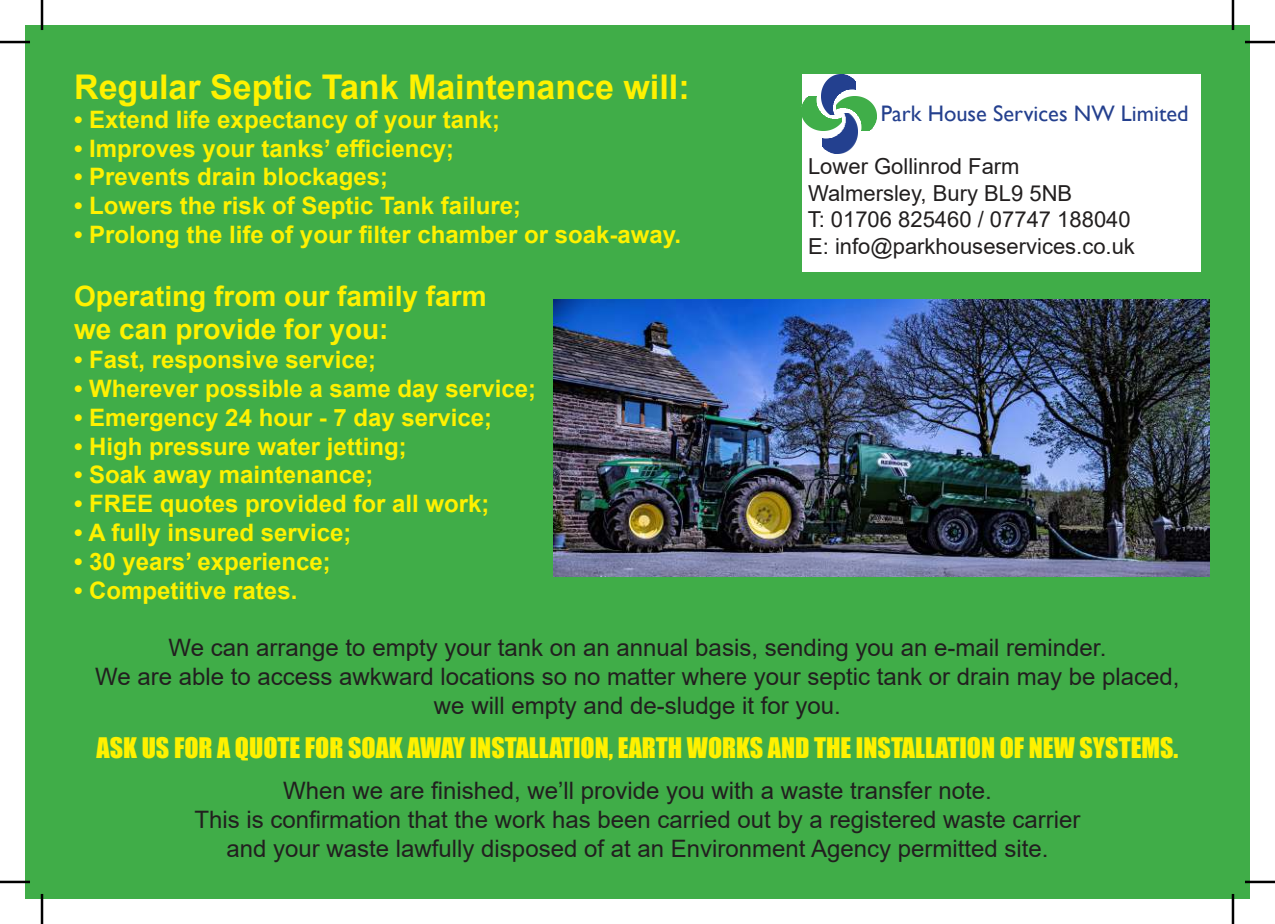
<style>
.page{position:relative;width:1275px;height:924px;background:#fff}
.page>*{position:absolute;margin:0;border:0;box-sizing:border-box;transform-origin:0 0}
.t1{font:700 34px "Arial";color:#fff100}
.t2{font:700 28px/33.6px "Arial";color:#fff100}
.t3{font:26px "Impact";color:#fff100}
.t4{font:700 24px "Arial";color:#fff100}
.t5{font:24px/28.8px "Arial";color:#221f1f;text-align:center}
.t6{font:22.4px "Gill Sans";color:#24408e}
.t7{font:22px/26.4px "Arial";color:#221f1f}
</style>
<div class="page">
<div style="left:25px;top:25px;width:1225px;height:873px;background:#40ad48"></div>
<img style="left:553px;top:299px;width:656px;height:277px">
<div style="left:802px;top:74px;width:398px;height:198px;background:#fff"></div>
<img style="left:855px;top:96px;width:21px;height:35px">
<img style="left:823px;top:113px;width:34px;height:40px">
<img style="left:802px;top:96px;width:40px;height:35px">
<img style="left:821px;top:74px;width:34px;height:40px">
<hr style="left:0;top:41px;width:30px;height:2px;background:#000">
<hr style="left:1245px;top:41px;width:30px;height:2px;background:#000">
<hr style="left:0;top:880px;width:30px;height:2px;background:#000">
<hr style="left:1245px;top:880px;width:30px;height:2px;background:#000">
<hr style="left:41px;top:0;width:2px;height:30px;background:#000">
<hr style="left:41px;top:893px;width:2px;height:30px;background:#000">
<hr style="left:1231px;top:0;width:3px;height:30px;background:#000">
<hr style="left:1231px;top:893px;width:3px;height:30px;background:#000">
<h1 class="t1" style="left:74px;top:74px;width:617px">Regular Septic Tank Maintenance will:</h1>
<p class="t4" style="left:74px;top:102px;width:427px">• Extend life expectancy of your tank;</p>
<p class="t4" style="left:74px;top:131px;width:381px">• Improves your tanks’ efficiency;</p>
<p class="t4" style="left:74px;top:160px;width:315px">• Prevents drain blockages;</p>
<p class="t4" style="left:74px;top:189px;width:448px">• Lowers the risk of Septic Tank failure;</p>
<p class="t4" style="left:74px;top:218px;width:608px">• Prolong the life of your filter chamber or soak-away.</p>
<p class="t2" style="left:74px;top:281px;width:414px">Operating from our family farm we can provide for you:</p>
<p class="t4" style="left:74px;top:342px;width:303px">• Fast, responsive service;</p>
<p class="t4" style="left:74px;top:371px;width:463px">• Wherever possible a same day service;</p>
<p class="t4" style="left:74px;top:400px;width:419px">• Emergency 24 hour - 7 day service;</p>
<p class="t4" style="left:74px;top:429px;width:334px">• High pressure water jetting;</p>
<p class="t4" style="left:74px;top:458px;width:301px">• Soak away maintenance;</p>
<p class="t4" style="left:74px;top:486px;width:417px">• FREE quotes provided for all work;</p>
<p class="t4" style="left:74px;top:515px;width:279px">• A fully insured service;</p>
<p class="t4" style="left:74px;top:544px;width:258px">• 30 years’ experience;</p>
<p class="t4" style="left:74px;top:573px;width:225px">• Competitive rates.</p>
<p class="t5" style="left:95px;top:635px;width:1086px">We can arrange to empty your tank on an annual basis, sending you an e-mail reminder.<br>We are able to access awkward locations so no matter where your septic tank or drain may be placed, we will empty and de-sludge it for you.</p>
<p class="t3" style="left:97px;top:736px;width:1083px">ASK US FOR A QUOTE FOR SOAK AWAY INSTALLATION, EARTH WORKS AND THE INSTALLATION OF NEW SYSTEMS.</p>
<p class="t5" style="left:194px;top:775px;width:887px">When we are finished, we’ll provide you with a waste transfer note.<br>This is confirmation that the work has been carried out by a registered waste carrier and your waste lawfully disposed of at an Environment Agency permitted site.</p>
<p class="t6" style="left:881px;top:100px;width:309px">Park House Services NW Limited</p>
<p class="t7" style="left:807px;top:155px;width:329px">Lower Gollinrod Farm<br>Walmersley, Bury BL9 5NB<br>T: 01706 825460 / 07747 188040<br>E: info@parkhouseservices.co.uk</p>
</div>
